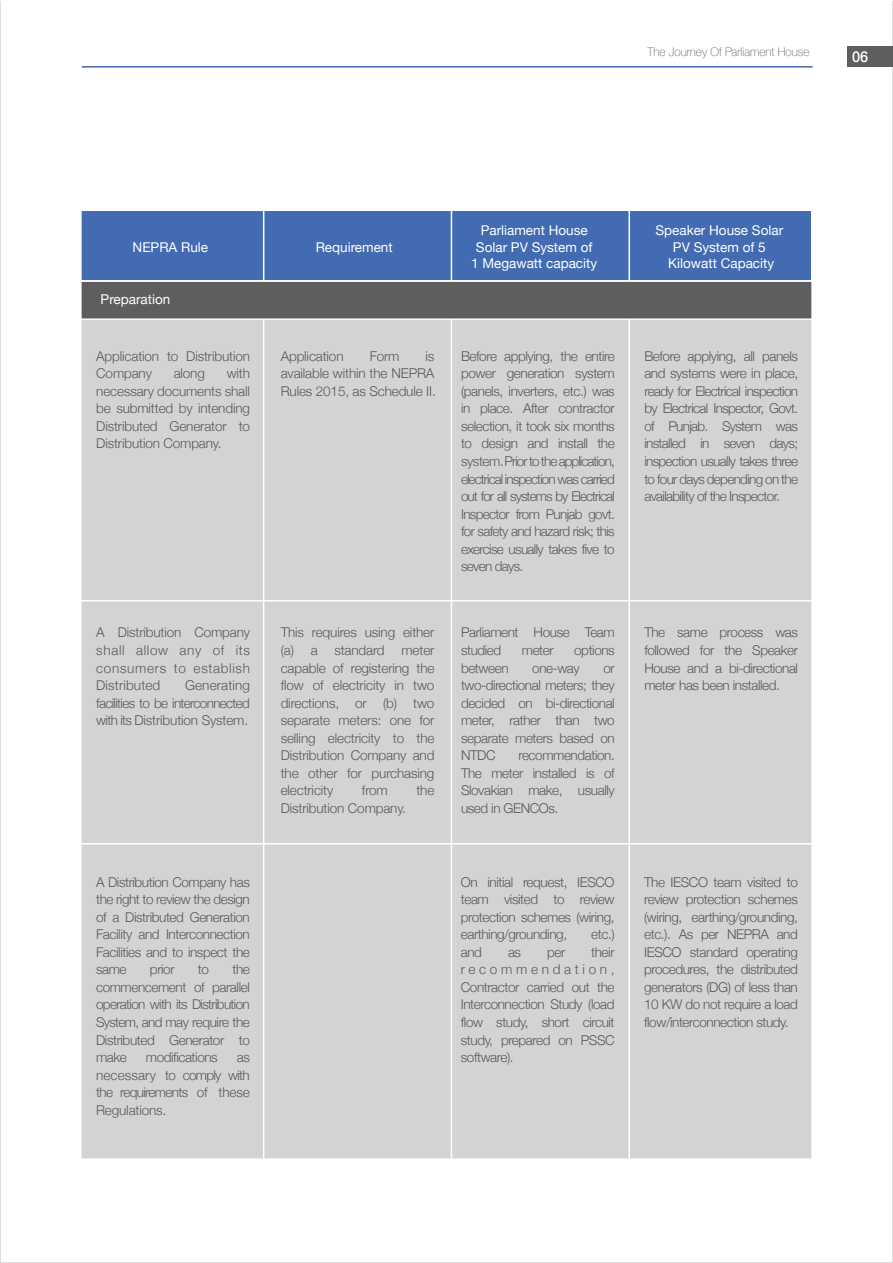
<style>
.page{position:relative;width:893px;height:1263px;background:#fff}
.page>*{position:absolute;margin:0;border:0;box-sizing:border-box;transform-origin:0 0}
.t1{font:500 15px "Helvetica Neue";color:#fff}
.t2{font:300 13.5px/17.5px "Helvetica Neue";letter-spacing:-.03em;color:#58595b;text-align:justify}
.t3{font:13.5px/16.2px "Helvetica Neue";color:#fff;text-align:center}
.t4{font:300 13.5px/17.5px "Helvetica Neue";letter-spacing:-.01em;color:#58595b}
.t5{font:100 12px "Helvetica Neue";color:#5e5e5e}
</style>
<div class="page">
<div style="left:81px;top:319px;width:731px;height:840px;background:#d1d3d4"></div>
<div style="left:81px;top:281px;width:731px;height:38px;background:#5e5e5e"></div>
<hr style="left:263px;top:319px;width:1px;height:840px;background:#fff">
<hr style="left:451px;top:319px;width:1px;height:840px;background:#fff">
<hr style="left:629px;top:319px;width:1px;height:840px;background:#fff">
<div style="left:80px;top:210px;width:732px;height:72px;background:#426bb2;border:2px solid #fff"></div>
<hr style="left:263px;top:210px;width:1px;height:71px;background:#fff">
<hr style="left:451px;top:210px;width:1px;height:71px;background:#fff">
<hr style="left:629px;top:210px;width:1px;height:71px;background:#fff">
<hr style="left:81px;top:280px;width:731px;height:2px;background:#fff">
<hr style="left:81px;top:318px;width:731px;height:2px;background:#fff">
<hr style="left:81px;top:600px;width:731px;height:1px;background:#fff">
<hr style="left:81px;top:843px;width:731px;height:1px;background:#fff">
<hr style="left:82px;top:66px;width:731px;height:2px;background:#426bb2">
<div style="left:847px;top:46px;width:45px;height:21px;background:#5e5e5e"></div>
<p class="t5" style="left:648px;top:44px;width:163px">The Journey Of Parliament House</p>
<p class="t1" style="left:852px;top:47px;width:18px">06</p>
<p class="t3" style="left:133px;top:238px;width:77px">NEPRA Rule</p>
<p class="t3" style="left:316px;top:238px;width:79px">Requirement</p>
<p class="t3" style="left:101px;top:291px;width:71px">Preparation</p>
<p class="t4" style="left:96px;top:347px;width:155px">Application to Distribution<br>Company</p>
<p class="t2" style="left:96px;top:364px;width:155px;text-indent:130px">with necessary documents shall be submitted by intending Distributed Generator to Distribution Company.</p>
<p class="t2" style="left:174px;top:364px;width:33px">along</p>
<p class="t4" style="left:281px;top:347px;width:64px">Application</p>
<p class="t2" style="left:370px;top:347px;width:31px">Form</p>
<p class="t2" style="left:281px;top:347px;width:157px;text-indent:145px">is available within the NEPRA Rules 2015, as Schedule II.</p>
<p class="t2" style="left:96px;top:623px;width:155px">A Distribution Company shall allow any of its consumers to establish Distributed</p>
<p class="t2" style="left:96px;top:676px;width:155px;text-indent:89px">Generating facilities to be interconnected with its Distribution System.</p>
<p class="t2" style="left:96px;top:873px;width:155px">A Distribution Company has the right to review the design of a Distributed Generation Facility and Interconnection Facilities and to inspect the same</p>
<p class="t2" style="left:96px;top:960px;width:155px;text-indent:136px">the commencement of parallel operation with its Distribution System, and may require the Distributed Generator to make</p>
<p class="t2" style="left:150px;top:960px;width:26px">prior</p>
<p class="t2" style="left:198px;top:960px;width:13px">to</p>
<p class="t2" style="left:146px;top:1048px;width:73px">modifications</p>
<p class="t2" style="left:96px;top:1048px;width:155px;text-indent:141px">as necessary to comply with the requirements of these Regulations.</p>
<p class="t2" style="left:281px;top:623px;width:155px">This requires using either (a) a standard meter capable of registering the flow of electricity in two directions, or (b) two separate meters: one for selling electricity to the Distribution Company and the other for purchasing electricity</p>
<p class="t2" style="left:362px;top:781px;width:27px">from</p>
<p class="t2" style="left:416px;top:781px;width:19px">the</p>
<p class="t4" style="left:281px;top:799px;width:127px">Distribution Company.</p>
<p class="t3" style="left:471px;top:222px;width:128px">Parliament House<br>Solar PV System of<br>1 Megawatt capacity</p>
<p class="t3" style="left:655px;top:222px;width:129px">Speaker House Solar<br>PV System of 5<br>Kilowatt Capacity</p>
<p class="t2" style="left:461px;top:347px;width:155px">Before applying, the entire power generation system (panels, inverters, etc.) was in place. After contractor selection, it took six months to design and install the system.Prior to the application, electrical inspection was carried out for all systems by Electrical Inspector from Punjab govt. for safety and hazard risk; this exercise usually takes five to seven days.</p>
<p class="t2" style="left:461px;top:623px;width:155px">Parliament House Team studied</p>
<p class="t2" style="left:522px;top:641px;width:33px">meter</p>
<p class="t2" style="left:574px;top:641px;width:42px">options</p>
<p class="t2" style="left:461px;top:659px;width:49px">between</p>
<p class="t2" style="left:532px;top:659px;width:49px">one-way</p>
<p class="t2" style="left:461px;top:659px;width:155px;text-indent:142px">or two-directional meters; they decided on bi-directional meter, rather than two separate meters based on NTDC</p>
<p class="t2" style="left:461px;top:746px;width:155px;text-indent:57px">recommendation.<br>The meter installed is of Slovakian make, usually used in GENCOs.</p>
<p class="t2" style="left:461px;top:873px;width:155px">On initial request, IESCO team visited to review protection schemes (wiring, earthing/grounding,</p>
<p class="t2" style="left:591px;top:925px;width:25px">etc.)</p>
<p class="t2" style="left:461px;top:943px;width:155px;text-indent:130px">their recommendation, Contractor carried out the Interconnection Study (load flow study, short circuit study, prepared on PSSC software).</p>
<p class="t2" style="left:461px;top:943px;width:23px">and</p>
<p class="t2" style="left:508px;top:943px;width:15px">as</p>
<p class="t2" style="left:547px;top:943px;width:20px">per</p>
<p class="t2" style="left:644px;top:347px;width:155px">Before applying, all panels and systems were in place, ready for Electrical inspection by Electrical Inspector, Govt. of Punjab. System was installed in seven days; inspection usually takes three to four days depending on the availability of the Inspector.</p>
<p class="t2" style="left:644px;top:623px;width:155px">The same process was followed for the Speaker House and a bi-directional meter has been installed.</p>
<p class="t2" style="left:644px;top:873px;width:155px">The IESCO team visited to review protection schemes (wiring, earthing/grounding, etc.). As per NEPRA and IESCO standard operating procedures, the distributed generators (DG) of less than 10 KW do not require a load flow/interconnection study.</p>
</div>
